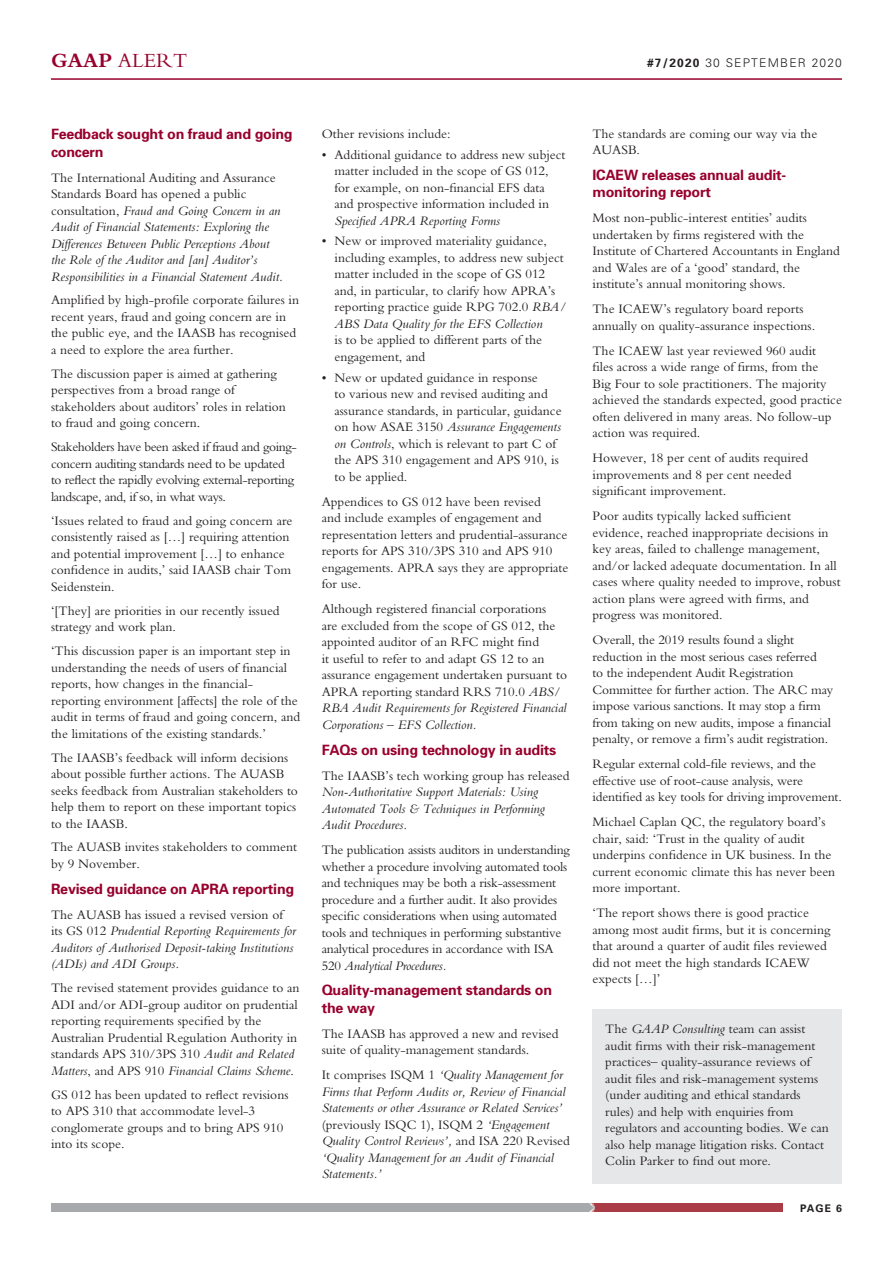
<style>
.page{position:relative;width:893px;height:1263px;background:#fff}
.page>*{position:absolute;margin:0;border:0;box-sizing:border-box;transform-origin:0 0}
.t1{font:21px "Bembo";color:#98012d}
.t2{font:700 14.25px/17.2px "Univers";letter-spacing:-.015em;color:#98012d}
.t3{font:13.5px/16.5px "Bembo";color:#231f20}
.t4{font:italic 13.5px/16.5px "Bembo";color:#231f20}
.t5{font:13.5px/16.5px "Bembo";letter-spacing:-.025em;color:#231f20}
.t6{font:300 12px "Univers";letter-spacing:.1em;color:#231f20}
.t7{font:700 10.5px "Univers";color:#231f20}
.s1{font-weight:700}
.s2{font-style:normal}
.s3{font-style:italic}
</style>
<div class="page">
<div style="left:592px;top:1009px;width:250px;height:174px;background:#e6e7e9"></div>
<hr style="left:51px;top:78px;width:791px;height:2px;background:#98012d">
<div style="left:51px;top:1203px;width:541px;height:9px;background:#a8a9ad"></div>
<div style="left:592px;top:1203px;width:191px;height:9px;background:#aa3c48"></div>
<svg style="left:589px;top:1203px;width:6px;height:9px"></svg>
<h1 class="t1" style="left:51px;top:48px;width:138px"><span class="s1">GAAP</span> ALERT</h1>
<p class="t6" style="left:647px;top:55px;width:196px"><span class="s1">#7/2020</span> 30 SEPTEMBER 2020</p>
<p class="t2" style="left:51px;top:125px;width:243px">Feedback sought on fraud and going concern</p>
<p class="t4" style="left:51px;top:169px;width:234px"><span class="s2">The International Auditing and Assurance Standards Board has opened a public consultation,</span> Fraud and Going Concern in an Audit of Financial Statements: Exploring the Differences Between Public Perceptions About the Role of the Auditor and [an] Auditor’s Responsibilities in a Financial Statement Audit.</p>
<p class="t3" style="left:51px;top:292px;width:250px">Amplified by high-profile corporate failures in recent years, fraud and going concern are in the public eye, and the IAASB has recognised a need to explore the area further.</p>
<p class="t3" style="left:51px;top:365px;width:236px">The discussion paper is aimed at gathering perspectives from a broad range of stakeholders about auditors’ roles in relation to fraud and going concern.</p>
<p class="t5" style="left:51px;top:439px;width:247px">Stakeholders have been asked if fraud and going&shy;concern auditing standards need to be updated to reflect the rapidly evolving external-reporting landscape, and, if so, in what ways.</p>
<p class="t3" style="left:51px;top:512px;width:243px">‘Issues related to fraud and going concern are consistently raised as […] requiring attention and potential improvement […] to enhance confidence in audits,’ said IAASB chair Tom Seidenstein.</p>
<p class="t3" style="left:51px;top:602px;width:230px">‘[They] are priorities in our recently issued strategy and work plan.</p>
<p class="t3" style="left:51px;top:642px;width:251px">‘This discussion paper is an important step in understanding the needs of users of financial reports, how changes in the financial&shy;reporting environment [affects] the role of the audit in terms of fraud and going concern, and the limitations of the existing standards.’</p>
<p class="t3" style="left:51px;top:749px;width:248px">The IAASB’s feedback will inform decisions about possible further actions. The AUASB seeks feedback from Australian stakeholders to help them to report on these important topics to the IAASB.</p>
<p class="t3" style="left:51px;top:839px;width:248px">The AUASB invites stakeholders to comment by 9 November.</p>
<p class="t2" style="left:51px;top:880px;width:245px">Revised guidance on APRA reporting</p>
<p class="t4" style="left:51px;top:906px;width:246px"><span class="s2">The AUASB has issued a revised version of its GS 012</span> Prudential Reporting Requirements for Auditors of Authorised Deposit-taking Institutions (ADIs) and ADI Groups.</p>
<p class="t3" style="left:51px;top:979px;width:250px">The revised statement provides guidance to an ADI and/or ADI-group auditor on prudential reporting requirements specified by the Australian Prudential Regulation Authority in standards APS 310/3PS 310 <span class="s3">Audit and Related Matters</span>, and APS 910 <span class="s3">Financial Claims Scheme</span>.</p>
<p class="t3" style="left:51px;top:1086px;width:239px">GS 012 has been updated to reflect revisions to APS 310 that accommodate level-3 conglomerate groups and to bring APS 910 into its scope.</p>
<p class="t3" style="left:322px;top:125px;width:130px">Other revisions include:</p>
<p class="t3" style="left:322px;top:146px;width:245px;text-align:center">• Additional guidance to address new subject matter included in the scope of GS 012,<br>for example, on non-financial EFS data<br>and prospective information included in</p>
<p class="t4" style="left:334px;top:212px;width:167px">Specified APRA Reporting Forms</p>
<p class="t3" style="left:334px;top:233px;width:233px;text-indent:-13px">• New or improved materiality guidance, including examples, to address new subject matter included in the scope of GS 012 and, in particular, to clarify how APRA’s reporting practice guide RPG 702.0 <span class="s3">RBA/ ABS Data Quality for the EFS Collection</span></p>
<p class="t3" style="left:334px;top:332px;width:209px">is to be applied to different parts of the engagement, and</p>
<p class="t3" style="left:334px;top:369px;width:229px;text-indent:-13px">• New or updated guidance in response<br>to various new and revised auditing and assurance standards, in particular, guidance on how ASAE 3150 <span class="s3">Assurance Engagements on Controls</span>, which is relevant to part C of the APS 310 engagement and APS 910, is to be applied.</p>
<p class="t3" style="left:322px;top:493px;width:248px">Appendices to GS 012 have been revised<br>and include examples of engagement and representation letters and prudential-assurance reports for APS 310/3PS 310 and APS 910 engagements. APRA says they are appropriate for use.</p>
<p class="t3" style="left:322px;top:600px;width:247px">Although registered financial corporations<br>are excluded from the scope of GS 012, the appointed auditor of an RFC might find<br>it useful to refer to and adapt GS 12 to an assurance engagement undertaken pursuant to APRA reporting standard RRS 710.0 <span class="s3">ABS/ RBA Audit Requirements for Registered Financial Corporations – EFS Collection.</span></p>
<p class="t2" style="left:322px;top:740px;width:236px">FAQs on using technology in audits</p>
<p class="t3" style="left:322px;top:767px;width:249px">The IAASB’s tech working group has released</p>
<p class="t4" style="left:322px;top:783px;width:225px">Non-Authoritative Support Materials: Using<br>Automated Tools &amp; Techniques in Performing<br>Audit Procedures.</p>
<p class="t3" style="left:322px;top:841px;width:250px">The publication assists auditors in understanding whether a procedure involving automated tools and techniques may be both a risk-assessment procedure and a further audit. It also provides specific considerations when using automated tools and techniques in performing substantive analytical procedures in accordance with ISA 520 <span class="s3">Analytical Procedures.</span></p>
<p class="t2" style="left:322px;top:981px;width:232px">Quality-management standards on the way</p>
<p class="t3" style="left:322px;top:1025px;width:238px">The IAASB has approved a new and revised suite of quality-management standards.</p>
<p class="t4" style="left:322px;top:1066px;width:250px"><span class="s2">It comprises ISQM 1</span> ‘Quality Management for Firms that Perform Audits or, Review of Financial Statements or other Assurance or Related Services’ <span class="s2">(previously ISQC 1), ISQM 2</span> ‘Engagement Quality Control Reviews’, <span class="s2">and ISA 220 Revised </span>‘Quality Management for an Audit of Financial Statements.’</p>
<p class="t3" style="left:592px;top:125px;width:226px">The standards are coming our way via the<br>AUASB.</p>
<p class="t2" style="left:592px;top:166px;width:195px">ICAEW releases annual audit&shy;monitoring report</p>
<p class="t3" style="left:592px;top:210px;width:249px">Most non-public-interest entities’ audits undertaken by firms registered with the Institute of Chartered Accountants in England and Wales are of a ‘good’ standard, the institute’s annual monitoring shows.</p>
<p class="t3" style="left:592px;top:301px;width:224px">The ICAEW’s regulatory board reports annually on quality-assurance inspections.</p>
<p class="t3" style="left:592px;top:342px;width:251px">The ICAEW last year reviewed 960 audit<br>files across a wide range of firms, from the<br>Big Four to sole practitioners. The majority achieved the standards expected, good practice often delivered in many areas. No follow-up action was required.</p>
<p class="t3" style="left:592px;top:450px;width:217px">However, 18 per cent of audits required improvements and 8 per cent needed significant improvement.</p>
<p class="t3" style="left:592px;top:508px;width:250px">Poor audits typically lacked sufficient evidence, reached inappropriate decisions in key areas, failed to challenge management, and/or lacked adequate documentation. In all cases where quality needed to improve, robust action plans were agreed with firms, and progress was monitored.</p>
<p class="t3" style="left:592px;top:632px;width:242px">Overall, the 2019 results found a slight reduction in the most serious cases referred<br>to the independent Audit Registration Committee for further action. The ARC may impose various sanctions. It may stop a firm from taking on new audits, impose a financial penalty, or remove a firm’s audit registration.</p>
<p class="t3" style="left:592px;top:756px;width:251px">Regular external cold-file reviews, and the effective use of root-cause analysis, were identified as key tools for driving improvement.</p>
<p class="t3" style="left:592px;top:814px;width:244px">Michael Caplan QC, the regulatory board’s chair, said: ‘Trust in the quality of audit underpins confidence in UK business. In the current economic climate this has never been more important.</p>
<p class="t3" style="left:592px;top:905px;width:239px">‘The report shows there is good practice among most audit firms, but it is concerning that around a quarter of audit files reviewed did not meet the high standards ICAEW expects […]’</p>
<p class="t3" style="left:605px;top:1021px;width:225px">The <span class="s3">GAAP Consulting</span> team can assist audit firms with their risk-management practices– quality-assurance reviews of audit files and risk-management systems (under auditing and ethical standards rules) and help with enquiries from regulators and accounting bodies. We can also help manage litigation risks. Contact Colin Parker to find out more.</p>
<p class="t7" style="left:800px;top:1201px;width:43px">PAGE 6</p>
</div>
